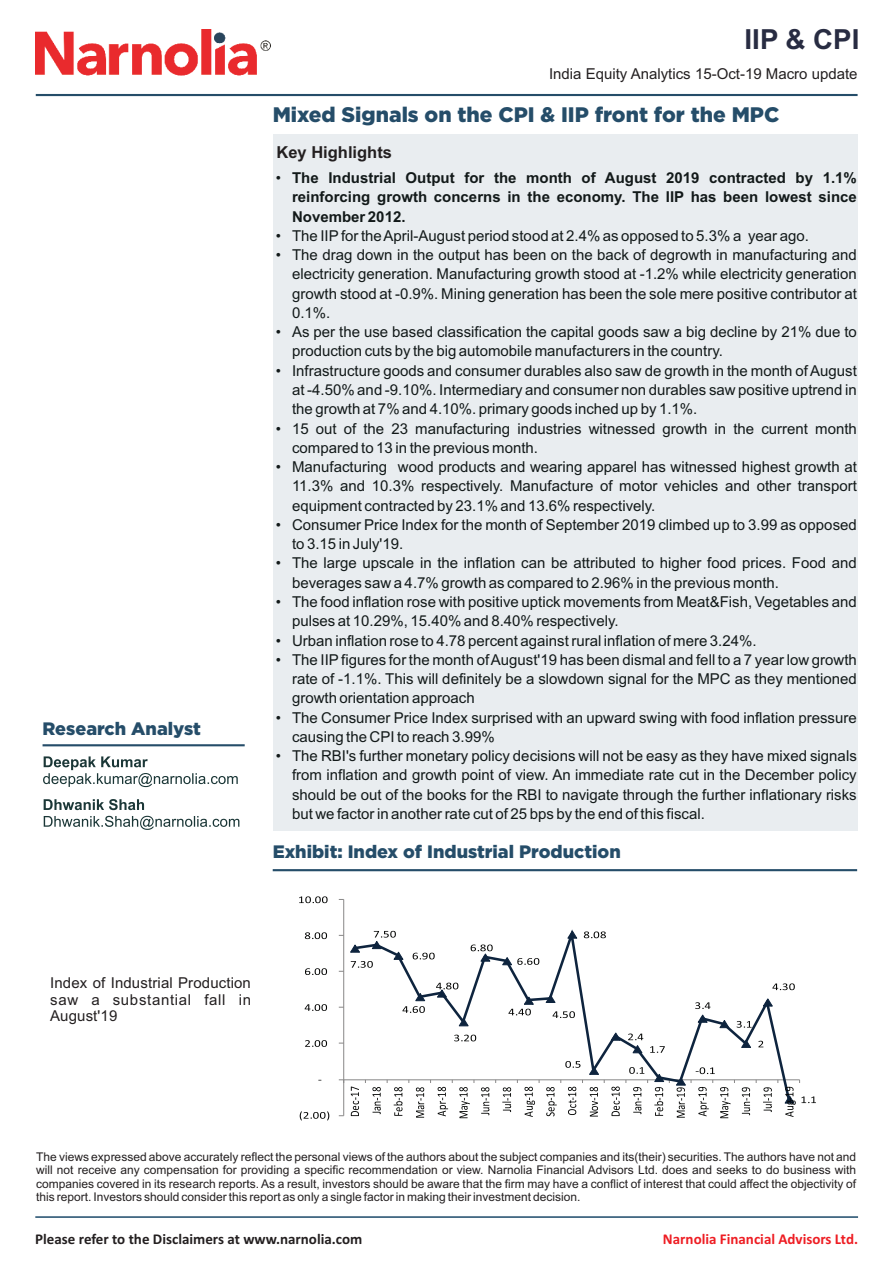
<style>
.page{position:relative;width:893px;height:1263px;background:#fff}
.page>*{position:absolute;margin:0;border:0;box-sizing:border-box;transform-origin:0 0}
.t1{font:700 27.6px "Arial";color:#282c42}
.t2{font:21px "Gotham";color:#254d69}
.t3{font:18px "Gotham";color:#254d69}
.t4{font:700 16.5px "Arial";color:#231f20}
.t5{font:15px/19.2px "Arial";color:#121919}
.t6{font:700 15px/19.2px "Arial";color:#121919;text-align:justify}
.t7{font:15px/16.8px "Arial";color:#231f20;text-align:justify}
.t8{font:700 15px "Calibri";color:#231f20}
.t9{font:700 15px "Calibri";color:#ee1d23}
.t10{font:12px/13.4px "Arial";color:#231f20;text-align:justify}
.s1{font-weight:400}
</style>
<div class="page">
<hr style="left:36px;top:94px;width:822px;height:2px;background:#254d69">
<hr style="left:43px;top:744px;width:202px;height:2px;background:#254d69">
<hr style="left:273px;top:869px;width:584px;height:2px;background:#254d69">
<div style="left:273px;top:134px;width:585px;height:696px;background:#e9edf0"></div>
<img style="left:36px;top:29px;width:234px;height:47px">
<hr style="left:35px;top:1216px;width:823px;height:2px;background:#1c4a6a">
<hr style="left:343px;top:899px;width:1px;height:217px;background:#888787">
<hr style="left:344px;top:1079px;width:456px;height:1px;background:#888787">
<svg style="left:352px;top:929px;width:440px;height:173px"></svg>
<svg style="left:458px;top:1017px;width:12px;height:10px"></svg>
<svg style="left:545px;top:994px;width:12px;height:9px"></svg>
<svg style="left:566px;top:930px;width:12px;height:9px"></svg>
<svg style="left:610px;top:1032px;width:12px;height:9px"></svg>
<svg style="left:718px;top:1019px;width:12px;height:9px"></svg>
<svg style="left:740px;top:1039px;width:12px;height:9px"></svg>
<svg style="left:762px;top:998px;width:12px;height:9px"></svg>
<svg style="left:339px;top:931px;width:65px;height:41px"></svg>
<svg style="left:413px;top:953px;width:22px;height:6px"></svg>
<svg style="left:402px;top:992px;width:24px;height:21px"></svg>
<svg style="left:436px;top:983px;width:22px;height:15px"></svg>
<svg style="left:454px;top:1035px;width:22px;height:6px"></svg>
<svg style="left:471px;top:944px;width:22px;height:18px"></svg>
<svg style="left:501px;top:956px;width:38px;height:10px"></svg>
<svg style="left:508px;top:996px;width:27px;height:19px"></svg>
<svg style="left:552px;top:1011px;width:23px;height:7px"></svg>
<svg style="left:584px;top:931px;width:22px;height:7px"></svg>
<svg style="left:628px;top:1033px;width:15px;height:21px"></svg>
<svg style="left:650px;top:1046px;width:15px;height:7px"></svg>
<svg style="left:695px;top:1002px;width:15px;height:21px"></svg>
<svg style="left:737px;top:1021px;width:15px;height:7px"></svg>
<svg style="left:758px;top:1041px;width:5px;height:6px"></svg>
<svg style="left:772px;top:983px;width:23px;height:7px"></svg>
<svg style="left:300px;top:1111px;width:29px;height:9px"></svg>
<svg style="left:305px;top:1040px;width:22px;height:7px"></svg>
<svg style="left:305px;top:1004px;width:22px;height:7px"></svg>
<svg style="left:305px;top:968px;width:22px;height:7px"></svg>
<svg style="left:305px;top:932px;width:22px;height:7px"></svg>
<svg style="left:299px;top:896px;width:29px;height:7px"></svg>
<svg style="left:351px;top:1086px;width:8px;height:30px"></svg>
<svg style="left:372px;top:1087px;width:9px;height:27px"></svg>
<svg style="left:394px;top:1087px;width:8px;height:29px"></svg>
<svg style="left:416px;top:1087px;width:8px;height:31px"></svg>
<svg style="left:438px;top:1080px;width:15px;height:36px"></svg>
<svg style="left:459px;top:1080px;width:16px;height:38px"></svg>
<svg style="left:481px;top:1087px;width:8px;height:28px"></svg>
<svg style="left:502px;top:1087px;width:9px;height:25px"></svg>
<svg style="left:524px;top:1080px;width:16px;height:37px"></svg>
<svg style="left:546px;top:1061px;width:59px;height:55px"></svg>
<svg style="left:611px;top:1067px;width:124px;height:51px"></svg>
<svg style="left:742px;top:1087px;width:8px;height:28px"></svg>
<svg style="left:763px;top:1080px;width:15px;height:32px"></svg>
<svg style="left:784px;top:1080px;width:32px;height:37px"></svg>
<svg style="left:44px;top:799px;width:195px;height:31px"></svg>
<svg style="left:43px;top:756px;width:195px;height:31px"></svg>
<p class="t3" style="left:43px;top:721px;width:160px">Research Analyst</p>
<h1 class="t1" style="left:745px;top:29px;width:116px">IIP &amp; CPI</h1>
<p class="t7" style="left:549px;top:66px;width:310px">India Equity Analytics 15-Oct-19 Macro update</p>
<h2 class="t2" style="left:273px;top:106px;width:508px">Mixed Signals on the CPI &amp; IIP front for the MPC</h2>
<p class="t4" style="left:277px;top:146px;width:117px">Key Highlights</p>
<p class="t6" style="left:292px;top:169px;width:566px;text-indent:-16px"><span class="s1">•</span> The Industrial Output for the month of August 2019 contracted by 1.1% reinforcing growth concerns in the economy. The IIP has been lowest since November 2012.</p>
<p class="t5" style="left:276px;top:227px;width:534px">• The IIPfor the April-August period stood at 2.4% as opposed to 5.3% a year ago.</p>
<p class="t5" style="left:292px;top:247px;width:566px;text-align:justify;text-indent:-16px">• The drag down in the output has been on the back of degrowth in manufacturing and electricity generation. Manufacturing growth stood at -1.2% while electricity generation growth stood at -0.9%. Mining generation has been the sole mere positive contributor at 0.1%.</p>
<p class="t5" style="left:292px;top:324px;width:566px;text-indent:-16px">• As per the use based classification the capital goods saw a big decline by 21% due to production cuts by the big automobile manufacturers in the country.</p>
<p class="t5" style="left:292px;top:362px;width:566px;text-align:justify;text-indent:-16px">• Infrastructure goods and consumer durables also saw de growth in the month of August at -4.50% and -9.10%. Intermediary and consumer non durables saw positive uptrend in the growth at 7% and 4.10%. primary goods inched up by 1.1%.</p>
<p class="t5" style="left:292px;top:420px;width:566px;text-indent:-16px">• 15 out of the 23 manufacturing industries witnessed growth in the current month compared to 13 in the previous month.</p>
<p class="t5" style="left:292px;top:459px;width:566px;text-align:justify;text-indent:-16px">• Manufacturing wood products and wearing apparel has witnessed highest growth at 11.3% and 10.3% respectively. Manufacture of motor vehicles and other transport equipment contracted by 23.1% and 13.6% respectively.</p>
<p class="t5" style="left:292px;top:516px;width:566px;text-indent:-16px">• Consumer Price Index for the month of September 2019 climbed up to 3.99 as opposed to 3.15 in July'19.</p>
<p class="t5" style="left:292px;top:555px;width:566px;text-indent:-16px">• The large upscale in the inflation can be attributed to higher food prices. Food and beverages saw a 4.7% growth as compared to 2.96% in the previous month.</p>
<p class="t5" style="left:292px;top:593px;width:566px;text-indent:-16px">• The food inflation rose with positive uptick movements from Meat&amp;Fish, Vegetables and pulses at 10.29%, 15.40% and 8.40% respectively.</p>
<p class="t5" style="left:276px;top:632px;width:482px">• Urban inflation rose to 4.78 percent against rural inflation of mere 3.24%.</p>
<p class="t5" style="left:292px;top:651px;width:566px;text-align:justify;text-indent:-16px">• The IIPfigures for the month of August'19 has been dismal and fell to a 7 year low growth rate of -1.1%. This will definitely be a slowdown signal for the MPC as they mentioned growth orientation approach</p>
<p class="t5" style="left:292px;top:709px;width:566px;text-indent:-16px">• The Consumer Price Index surprised with an upward swing with food inflation pressure causing the CPI to reach 3.99%</p>
<p class="t5" style="left:292px;top:748px;width:566px;text-align:justify;text-indent:-16px">• The RBI's further monetary policy decisions will not be easy as they have mixed signals from inflation and growth point of view. An immediate rate cut in the December policy should be out of the books for the RBI to navigate through the further inflationary risks but we factor in another rate cut of 25 bps by the end of this fiscal.</p>
<p class="t3" style="left:273px;top:845px;width:350px">Exhibit: Index of Industrial Production</p>
<p class="t7" style="left:50px;top:975px;width:202px">Index of Industrial Production saw a substantial fall in August'19</p>
<p class="t10" style="left:36px;top:1151px;width:822px">The views expressed above accurately reflect the personal views of the authors about the subject companies and its(their) securities. The authors have not and will not receive any compensation for providing a specific recommendation or view. Narnolia Financial Advisors Ltd. does and seeks to do business with companies covered in its research reports. As a result, investors should be aware that the firm may have a conflict of interest that could affect the objectivity of this report. Investors should consider this report as only a single factor in making their investment decision.</p>
<p class="t8" style="left:35px;top:1233px;width:329px">Please refer to the Disclaimers at www.narnolia.com</p>
<p class="t9" style="left:663px;top:1233px;width:197px">Narnolia Financial Advisors Ltd.</p>
</div>
